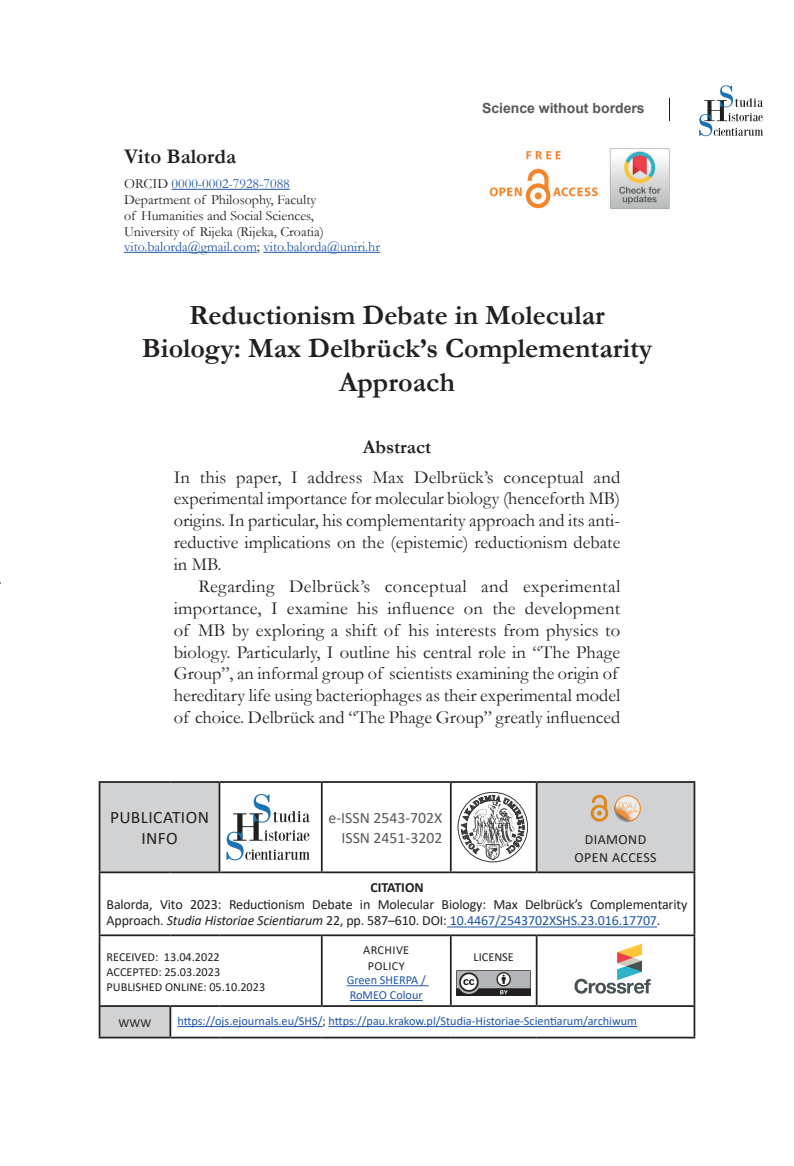
<style>
.page{position:relative;width:794px;height:1166px;background:#fff}
.page>*{position:absolute;margin:0;border:0;box-sizing:border-box;transform-origin:0 0}
.t1{font:700 28px/33.2px "Garamond";color:#231f20;text-align:center}
.t2{font:700 21px "Garamond";color:#231f20}
.t3{font:700 19.25px "Garamond";color:#231f20}
.t4{font:18.38px/21.9px "Garamond";color:#231f20;text-align:justify}
.t5{font:17.5px/21px "Calibri";letter-spacing:.02em;color:#231f20;text-align:center}
.t6{font:15.75px/19.2px "Calibri";color:#57585a;text-align:right}
.t7{font:14px/16.8px "Calibri";letter-spacing:-.01em;color:#231f20}
.t8{font:14px/15.8px "Garamond";color:#231f20}
.t9{font:700 14px "Arial";color:#57585a}
.t10{font:14px/17.5px "Calibri";letter-spacing:.03em;color:#231f20;text-align:center}
.t11{font:700 14px "Calibri";letter-spacing:-.005em;color:#231f20}
.t12{font:12.25px/14.7px "Calibri";color:#1e56a6}
.t13{font:12.25px/14.7px "Calibri";color:#231f20}
.t14{font:12.25px/15.2px "Calibri";letter-spacing:.03em;color:#231f20;text-align:center}
.s1{color:#1e56a6}
.s2{font-style:italic}
.s3{color:#231f20}
</style>
<div class="page">
<svg style="left:669px;top:98px;width:1px;height:23px"></svg>
<svg style="left:699px;top:85px;width:64px;height:51px"></svg>
<hr style="left:172px;top:189px;width:118px;height:1px;background:#1e56a6">
<hr style="left:124px;top:252px;width:133px;height:1px;background:#1e56a6">
<hr style="left:263px;top:252px;width:117px;height:1px;background:#1e56a6">
<img style="left:609px;top:149px;width:61px;height:61px">
<img style="left:489px;top:151px;width:109px;height:58px">
<svg style="left:100px;top:783px;width:593px;height:253px"></svg>
<hr style="left:99px;top:781px;width:71px;height:2px;background:#231f20">
<hr style="left:99px;top:783px;width:1px;height:88px;background:#231f20">
<hr style="left:170px;top:781px;width:49px;height:2px;background:#231f20">
<hr style="left:219px;top:781px;width:103px;height:2px;background:#231f20">
<hr style="left:219px;top:783px;width:1px;height:88px;background:#231f20">
<hr style="left:322px;top:781px;width:129px;height:2px;background:#231f20">
<hr style="left:321px;top:783px;width:2px;height:88px;background:#231f20">
<hr style="left:451px;top:781px;width:85px;height:2px;background:#231f20">
<hr style="left:450px;top:783px;width:2px;height:88px;background:#231f20">
<hr style="left:536px;top:781px;width:159px;height:2px;background:#231f20">
<hr style="left:536px;top:783px;width:1px;height:88px;background:#231f20">
<hr style="left:693px;top:783px;width:2px;height:88px;background:#231f20">
<hr style="left:99px;top:871px;width:71px;height:2px;background:#231f20">
<hr style="left:99px;top:873px;width:1px;height:61px;background:#231f20">
<hr style="left:170px;top:871px;width:49px;height:2px;background:#231f20">
<hr style="left:219px;top:871px;width:103px;height:2px;background:#231f20">
<hr style="left:322px;top:871px;width:129px;height:2px;background:#231f20">
<hr style="left:451px;top:871px;width:85px;height:2px;background:#231f20">
<hr style="left:536px;top:871px;width:159px;height:2px;background:#231f20">
<hr style="left:693px;top:873px;width:2px;height:61px;background:#231f20">
<hr style="left:99px;top:934px;width:71px;height:2px;background:#231f20">
<hr style="left:99px;top:936px;width:1px;height:69px;background:#231f20">
<hr style="left:170px;top:934px;width:49px;height:2px;background:#231f20">
<hr style="left:219px;top:934px;width:103px;height:2px;background:#231f20">
<hr style="left:322px;top:934px;width:129px;height:2px;background:#231f20">
<hr style="left:321px;top:936px;width:2px;height:69px;background:#231f20">
<hr style="left:451px;top:934px;width:85px;height:2px;background:#231f20">
<hr style="left:450px;top:936px;width:2px;height:69px;background:#231f20">
<hr style="left:536px;top:934px;width:159px;height:2px;background:#231f20">
<hr style="left:536px;top:936px;width:1px;height:69px;background:#231f20">
<hr style="left:693px;top:936px;width:2px;height:69px;background:#231f20">
<hr style="left:99px;top:1005px;width:71px;height:2px;background:#231f20">
<svg style="left:99px;top:1007px;width:1px;height:29px"></svg>
<hr style="left:170px;top:1005px;width:49px;height:2px;background:#231f20">
<hr style="left:169px;top:1007px;width:2px;height:29px;background:#231f20">
<hr style="left:219px;top:1005px;width:103px;height:2px;background:#231f20">
<hr style="left:322px;top:1005px;width:129px;height:2px;background:#231f20">
<hr style="left:451px;top:1005px;width:85px;height:2px;background:#231f20">
<hr style="left:536px;top:1005px;width:159px;height:2px;background:#231f20">
<hr style="left:693px;top:1007px;width:2px;height:29px;background:#231f20">
<hr style="left:99px;top:1036px;width:71px;height:2px;background:#231f20">
<hr style="left:170px;top:1036px;width:49px;height:2px;background:#231f20">
<hr style="left:219px;top:1036px;width:103px;height:2px;background:#231f20">
<hr style="left:322px;top:1036px;width:129px;height:2px;background:#231f20">
<hr style="left:451px;top:1036px;width:85px;height:2px;background:#231f20">
<hr style="left:536px;top:1036px;width:159px;height:2px;background:#231f20">
<svg style="left:226px;top:794px;width:84px;height:66px"></svg>
<svg style="left:461px;top:792px;width:63px;height:68px"></svg>
<img style="left:590px;top:794px;width:18px;height:28px">
<img style="left:614px;top:795px;width:27px;height:27px">
<hr style="left:447px;top:926px;width:210px;height:1px;background:#1e56a6">
<hr style="left:347px;top:985px;width:81px;height:1px;background:#1e56a6">
<hr style="left:350px;top:1000px;width:73px;height:1px;background:#1e56a6">
<img style="left:457px;top:970px;width:73px;height:26px">
<img style="left:573px;top:942px;width:79px;height:57px">
<hr style="left:177px;top:1026px;width:145px;height:1px;background:#1e56a6">
<hr style="left:329px;top:1026px;width:308px;height:1px;background:#1e56a6">
<p class="t2" style="left:124px;top:142px;width:114px">Vito Balorda</p>
<p class="t8" style="left:124px;top:176px;width:257px">ORCID <span class="s1">0000-0002-7928-7088<br></span>Department of Philosophy, Faculty<br>of Humanities and Social Sciences,<br>University of Rijeka (Rijeka, Croatia) <span class="s1">vito.balorda@gmail.com</span>; <span class="s1">vito.balorda@uniri.hr</span></p>
<p class="t9" style="left:482px;top:99px;width:164px">Science without borders</p>
<h1 class="t1" style="left:142px;top:299px;width:512px">Reductionism Debate in Molecular<br>Biology: Max Delbrück’s Complementarity<br>Approach</h1>
<p class="t3" style="left:363px;top:434px;width:70px">Abstract</p>
<p class="t4" style="left:174px;top:465px;width:448px">In this paper, I address Max Delbrück’s conceptual and experimental importance for molecular biology (henceforth MB) origins. In particular, his complementarity approach and its anti&shy;reductive implications on the (epistemic) reductionism debate in MB.</p>
<p class="t4" style="left:174px;top:575px;width:448px;text-align:left;text-indent:25px">Regarding Delbrück’s conceptual and experimental importance, I examine his influence on the development of MB by exploring a shift of his interests from physics to biology. Particularly, I outline his central role in “The Phage Group”, an informal group of scientists examining the origin of hereditary life using bacteriophages as their experimental model of choice. Delbrück and “The Phage Group” greatly influenced</p>
<p class="t5" style="left:110px;top:806px;width:100px">PUBLICATION<br>INFO</p>
<p class="t6" style="left:328px;top:808px;width:115px">e-ISSN 2543-702X<br>ISSN 2451-3202</p>
<p class="t10" style="left:574px;top:831px;width:84px">DIAMOND<br>OPEN ACCESS</p>
<p class="t11" style="left:370px;top:877px;width:55px">CITATION</p>
<p class="t7" style="left:107px;top:895px;width:582px">Balorda, Vito 2023: Reductionism Debate in Molecular Biology: Max Delbrück’s Complementarity<br>Approach. <span class="s2">Studia Historiae Scientiarum</span> 22, pp. 587–610. DOI: <span class="s1">10.4467/2543702XSHS.23.016.17707</span>.</p>
<p class="t13" style="left:107px;top:949px;width:160px">RECEIVED: 13.04.2022<br>ACCEPTED: 25.03.2023<br>PUBLISHED ONLINE: 05.10.2023</p>
<p class="t14" style="left:363px;top:942px;width:48px">ARCHIVE<br>POLICY</p>
<p class="t13" style="left:473px;top:949px;width:42px">LICENSE</p>
<p class="t12" style="left:347px;top:972px;width:81px">Green SHERPA /<br>RoMEO Colour</p>
<p class="t13" style="left:119px;top:1015px;width:34px">WWW</p>
<p class="t12" style="left:177px;top:1013px;width:461px">https://ojs.ejournals.eu/SHS/<span class="s3">;</span> https://pau.krakow.pl/Studia-Historiae-Scientiarum/archiwum</p>
</div>
